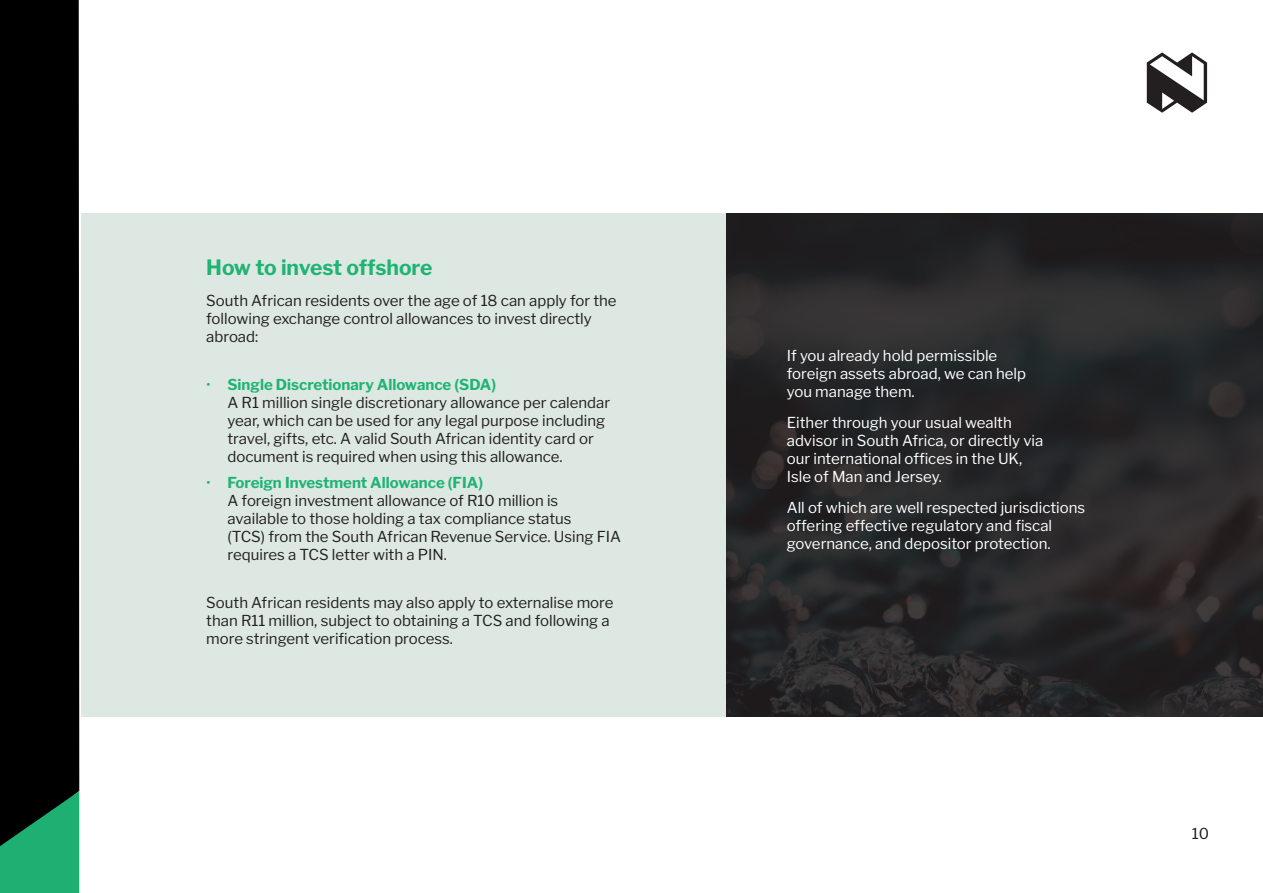
<style>
.page{position:relative;width:1263px;height:893px;background:#fff}
.page>*{position:absolute;margin:0;border:0;box-sizing:border-box;transform-origin:0 0}
.t1{font:100 21px "Libre Franklin";letter-spacing:-.015em;color:#1fb374}
.t2{font:15px/18px "Libre Franklin";color:#231f20}
.t3{font:15px/18px "Libre Franklin";color:#fff}
.s1{color:#1fb374}
.s2{font-weight:100;color:#1fb374}
</style>
<div class="page">
<div style="left:0;top:855px;width:79px;height:38px;background:#1eaf72"></div>
<div style="left:0;top:0;width:79px;height:855px;background:#000001"></div>
<svg style="left:1146px;top:52px;width:62px;height:61px"></svg>
<div style="left:81px;top:213px;width:669px;height:503px;background:#dce8e1"></div>
<img style="left:726px;top:213px;width:537px;height:503px">
<p class="t1" style="left:206px;top:251px;width:228px">How to invest offshore</p>
<p class="t2" style="left:206px;top:290px;width:412px">South African residents over the age of 18 can apply for the following exchange control allowances to invest directly abroad:</p>
<p class="t2" style="left:227px;top:374px;width:384px;text-indent:-21px"><span class="s1">•</span> <span class="s2">Single Discretionary Allowance (SDA)<br></span>A R1 million single discretionary allowance per calendar year, which can be used for any legal purpose including travel, gifts, etc. A valid South African identity card or document is required when using this allowance.</p>
<p class="t2" style="left:227px;top:473px;width:395px;text-indent:-21px"><span class="s1">•</span> <span class="s2">Foreign Investment Allowance (FIA)<br></span>A foreign investment allowance of R10 million is available to those holding a tax compliance status<br>(TCS) from the South African Revenue Service. Using FIA requires a TCS letter with a PIN.</p>
<p class="t2" style="left:206px;top:592px;width:409px">South African residents may also apply to externalise more than R11 million, subject to obtaining a TCS and following a more stringent verification process.</p>
<p class="t3" style="left:787px;top:346px;width:241px">If you already hold permissible foreign assets abroad, we can help you manage them.</p>
<p class="t3" style="left:787px;top:412px;width:258px">Either through your usual wealth advisor in South Africa, or directly via our international offices in the UK, Isle of Man and Jersey.</p>
<p class="t3" style="left:787px;top:497px;width:300px">All of which are well respected jurisdictions offering effective regulatory and fiscal governance, and depositor protection.</p>
<p class="t2" style="left:1192px;top:824px;width:19px">10</p>
</div>
